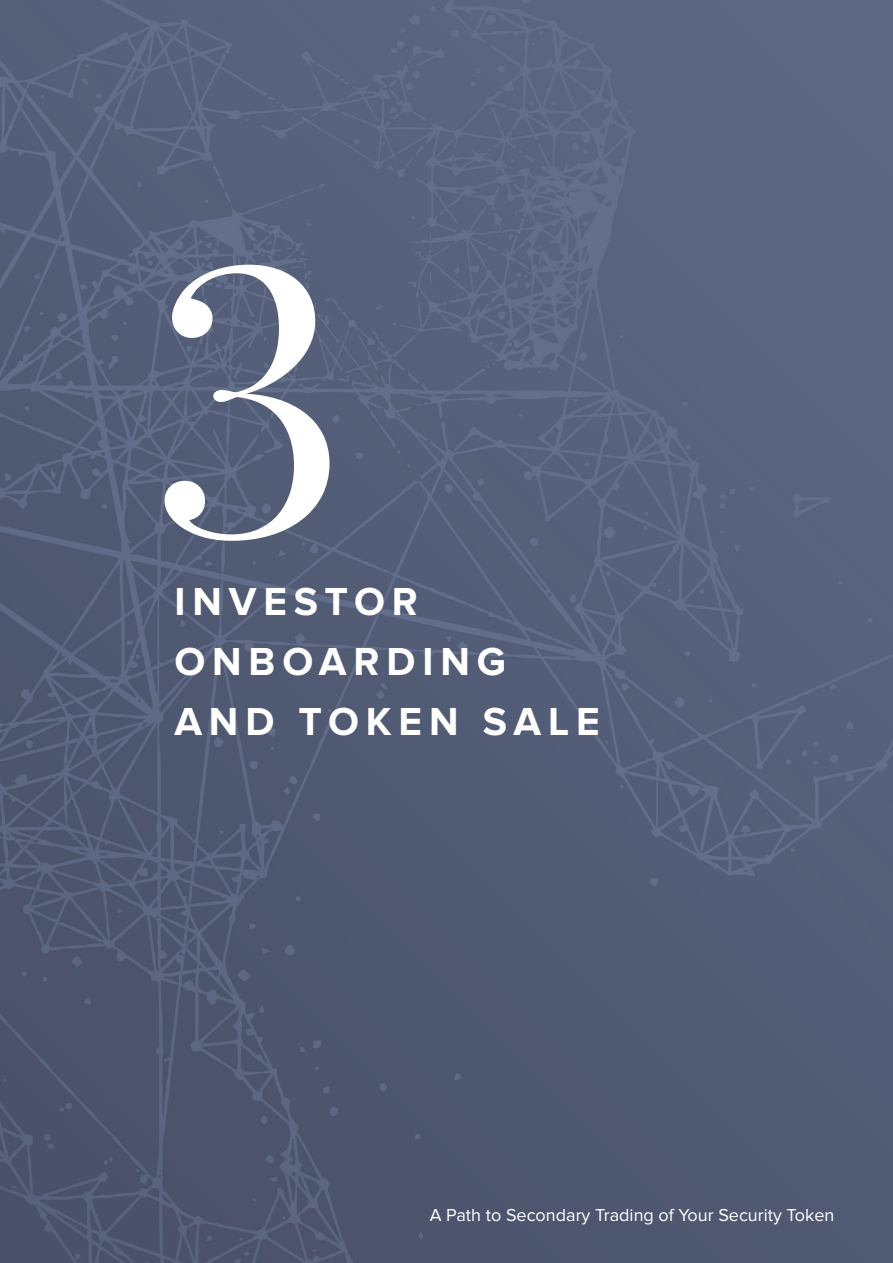
<style>
.page{position:relative;width:893px;height:1263px;background:#fff}
.page>*{position:absolute;margin:0;border:0;box-sizing:border-box;transform-origin:0 0}
.t1{font:375px "Playfair Display";color:#fff}
.t2{font:700 40.5px/60px "Proxima Nova";letter-spacing:.17em;color:#fff}
.t3{font:18px "Proxima Nova";color:#fff}
</style>
<div class="page">
<img style="left:0;top:0;width:893px;height:1263px">
<p class="t1" style="left:148px;top:160px;width:202px">3</p>
<p class="t2" style="left:174px;top:572px;width:427px">INVESTOR<br>ONBOARDING<br>AND TOKEN SALE</p>
<p class="t3" style="left:430px;top:1205px;width:406px">A Path to Secondary Trading of Your Security Token</p>
</div>
